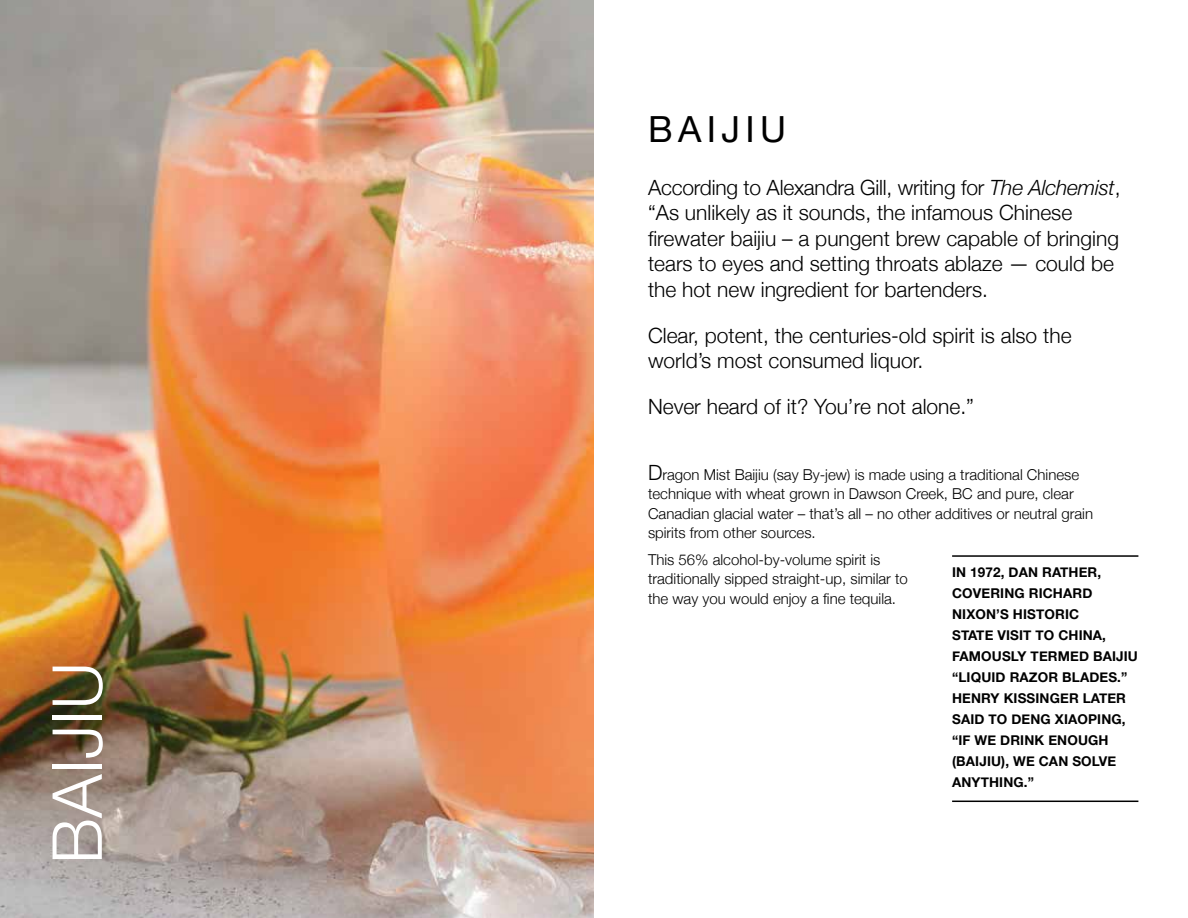
<style>
.page{position:relative;width:1188px;height:918px;background:#fff}
.page>*{position:absolute;margin:0;border:0;box-sizing:border-box;transform-origin:0 0}
.t1{font:300 69px "Helvetica Neue";color:#fff}
.t2{font:36px "Helvetica Neue";letter-spacing:.15em;color:#000}
.t3{font:300 21px/25.5px "Helvetica Neue";color:#000}
.t4{font:300 15px/19.5px "Helvetica Neue";color:#000}
.t5{font:700 13.5px/21px "Helvetica Neue";letter-spacing:.01em;color:#000}
.s1{font-style:italic}
.s2{font-size:21px}
</style>
<div class="page">
<img style="left:0;top:0;width:594px;height:918px">
<hr style="left:952px;top:555px;width:186px;height:2px;background:#000">
<hr style="left:952px;top:801px;width:186px;height:1px;background:#000">
<h1 class="t1" style="left:22px;top:864px;width:203px;rotate:-90deg">BAIJIU</h1>
<h2 class="t2" style="left:648px;top:103px;width:140px">BAIJIU</h2>
<p class="t3" style="left:648px;top:173px;width:474px">According to Alexandra Gill, writing for <span class="s1">The Alchemist</span>, “As unlikely as it sounds, the infamous Chinese firewater baijiu – a pungent brew capable of bringing tears to eyes and setting throats ablaze — could be the hot new ingredient for bartenders.</p>
<p class="t3" style="left:648px;top:321px;width:425px">Clear, potent, the centuries-old spirit is also the world’s most consumed liquor.</p>
<p class="t3" style="left:648px;top:392px;width:328px">Never heard of it? You’re not alone.”</p>
<p class="t4" style="left:648px;top:464px;width:447px"><span class="s2">D</span>ragon Mist Baijiu (say By-jew) is made using a traditional Chinese technique with wheat grown in Dawson Creek, BC and pure, clear Canadian glacial water – that’s all – no other additives or neutral grain spirits from other sources.</p>
<p class="t4" style="left:648px;top:548px;width:261px">This 56% alcohol-by-volume spirit is traditionally sipped straight-up, similar to the way you would enjoy a fine tequila.</p>
<p class="t5" style="left:952px;top:562px;width:187px">IN 1972, DAN RATHER,<br>COVERING RICHARD<br>NIXON’S HISTORIC<br>STATE VISIT TO CHINA,<br>FAMOUSLY TERMED BAIJIU “LIQUID RAZOR BLADES.”<br>HENRY KISSINGER LATER<br>SAID TO DENG XIAOPING, “IF WE DRINK ENOUGH (BAIJIU), WE CAN SOLVE<br>ANYTHING.”</p>
</div>
